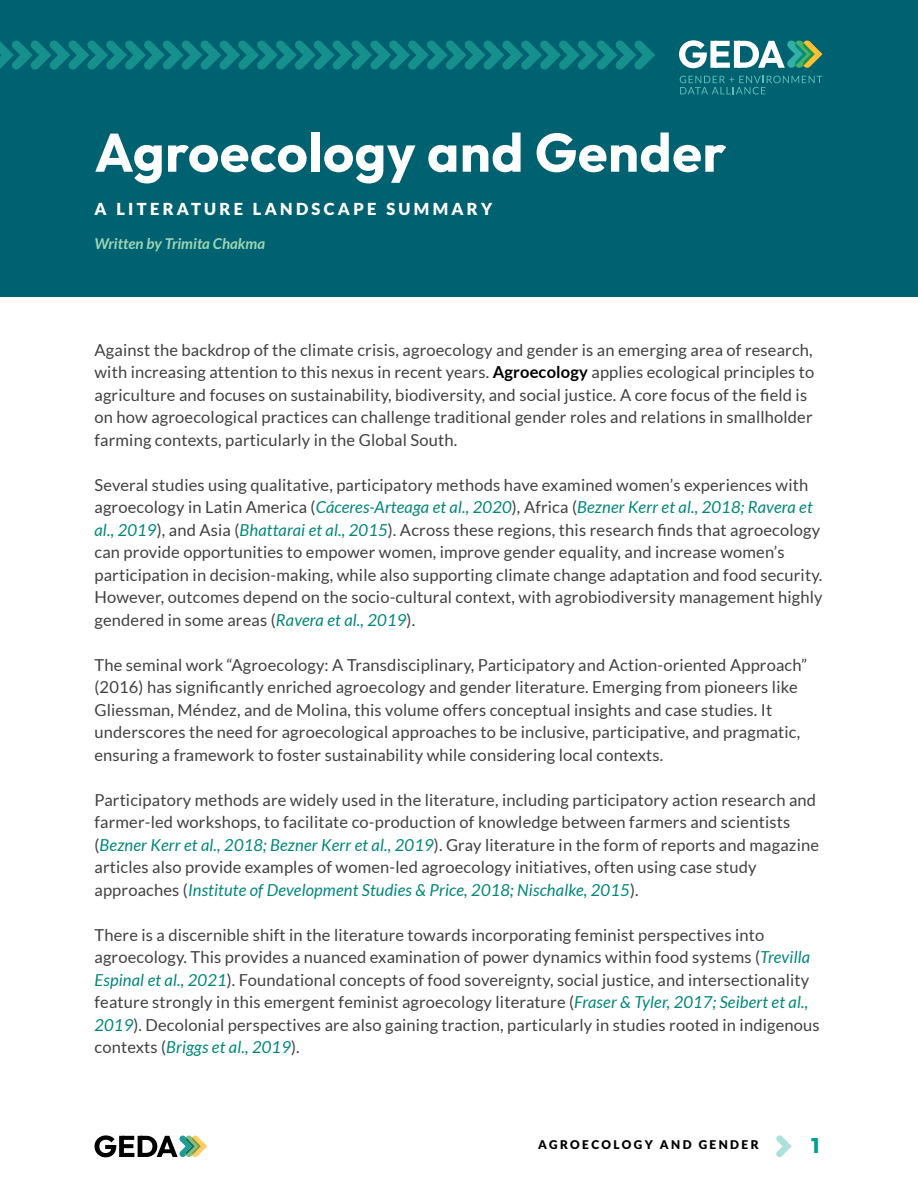
<style>
.page{position:relative;width:918px;height:1188px;background:#fff}
.page>*{position:absolute;margin:0;border:0;box-sizing:border-box;transform-origin:0 0}
.t1{font:100 54px "Outfit";letter-spacing:.01em;color:#fff}
.t2{font:100 21px "Outfit";color:#009e91}
.Body_Copy{font:16.5px/22.5px "Lato";letter-spacing:.01em;color:#414042}
.t3{font:900 16.5px "Lato";letter-spacing:.2em;color:#fff}
.t4{font:italic 700 15px "Lato";color:#9ed6b5}
.t5{font:900 12px "Lato";letter-spacing:.2em;color:#000}
.s1{font-weight:700;color:#000}
.s2{font-style:italic;color:#00877a}
</style>
<div class="page">
<svg style="left:94px;top:1135px;width:113px;height:22px"></svg>
<svg style="left:776px;top:1135px;width:16px;height:22px"></svg>
<div style="left:0;top:0;width:918px;height:297px;background:#006170"></div>
<svg style="left:679px;top:40px;width:144px;height:28px"></svg>
<svg style="left:680px;top:76px;width:142px;height:18px"></svg>
<svg style="left:0;top:40px;width:655px;height:30px"></svg>
<h1 class="t1" style="left:94px;top:122px;width:633px">Agroecology and Gender</h1>
<p class="t3" style="left:94px;top:200px;width:399px">A LITERATURE LANDSCAPE SUMMARY</p>
<p class="t4" style="left:94px;top:235px;width:172px">Written by Trimita Chakma</p>
<p class="Body_Copy" style="left:94px;top:338px;width:721px">Against the backdrop of the climate crisis, agroecology and gender is an emerging area of research, with increasing attention to this nexus in recent years. <span class="s1">Agroecology</span> applies ecological principles to agriculture and focuses on sustainability, biodiversity, and social justice. A core focus of the field is on how agroecological practices can challenge traditional gender roles and relations in smallholder farming contexts, particularly in the Global South.</p>
<p class="Body_Copy" style="left:94px;top:473px;width:730px">Several studies using qualitative, participatory methods have examined women’s experiences with agroecology in Latin America (<span class="s2">Cáceres-Arteaga et al., 2020</span>), Africa (<span class="s2">Bezner Kerr et al., 2018; Ravera et al., 2019</span>), and Asia (<span class="s2">Bhattarai et al., 2015</span>). Across these regions, this research finds that agroecology can provide opportunities to empower women, improve gender equality, and increase women’s participation in decision-making, while also supporting climate change adaptation and food security.<br>However, outcomes depend on the socio-cultural context, with agrobiodiversity management highly gendered in some areas (<span class="s2">Ravera et al., 2019</span>).</p>
<p class="Body_Copy" style="left:94px;top:653px;width:714px">The seminal work “Agroecology: A Transdisciplinary, Participatory and Action-oriented Approach” (2016) has significantly enriched agroecology and gender literature. Emerging from pioneers like Gliessman, Méndez, and de Molina, this volume offers conceptual insights and case studies. It underscores the need for agroecological approaches to be inclusive, participative, and pragmatic, ensuring a framework to foster sustainability while considering local contexts.</p>
<p class="Body_Copy" style="left:94px;top:788px;width:726px">Participatory methods are widely used in the literature, including participatory action research and farmer-led workshops, to facilitate co-production of knowledge between farmers and scientists (<span class="s2">Bezner Kerr et al., 2018; Bezner Kerr et al., 2019</span>). Gray literature in the form of reports and magazine articles also provide examples of women-led agroecology initiatives, often using case study approaches (<span class="s2">Institute of Development Studies &amp; Price, 2018; Nischalke, 2015</span>).</p>
<p class="Body_Copy" style="left:94px;top:923px;width:727px">There is a discernible shift in the literature towards incorporating feminist perspectives into agroecology. This provides a nuanced examination of power dynamics within food systems (<span class="s2">Trevilla Espinal et al., 2021</span>). Foundational concepts of food sovereignty, social justice, and intersectionality feature strongly in this emergent feminist agroecology literature (<span class="s2">Fraser &amp; Tyler, 2017; Seibert et al., 2019</span>). Decolonial perspectives are also gaining traction, particularly in studies rooted in indigenous contexts (<span class="s2">Briggs et al., 2019</span>).</p>
<p class="t5" style="left:538px;top:1138px;width:222px">AGROECOLOGY AND GENDER</p>
<p class="t2" style="left:811px;top:1134px;width:10px">1</p>
</div>
